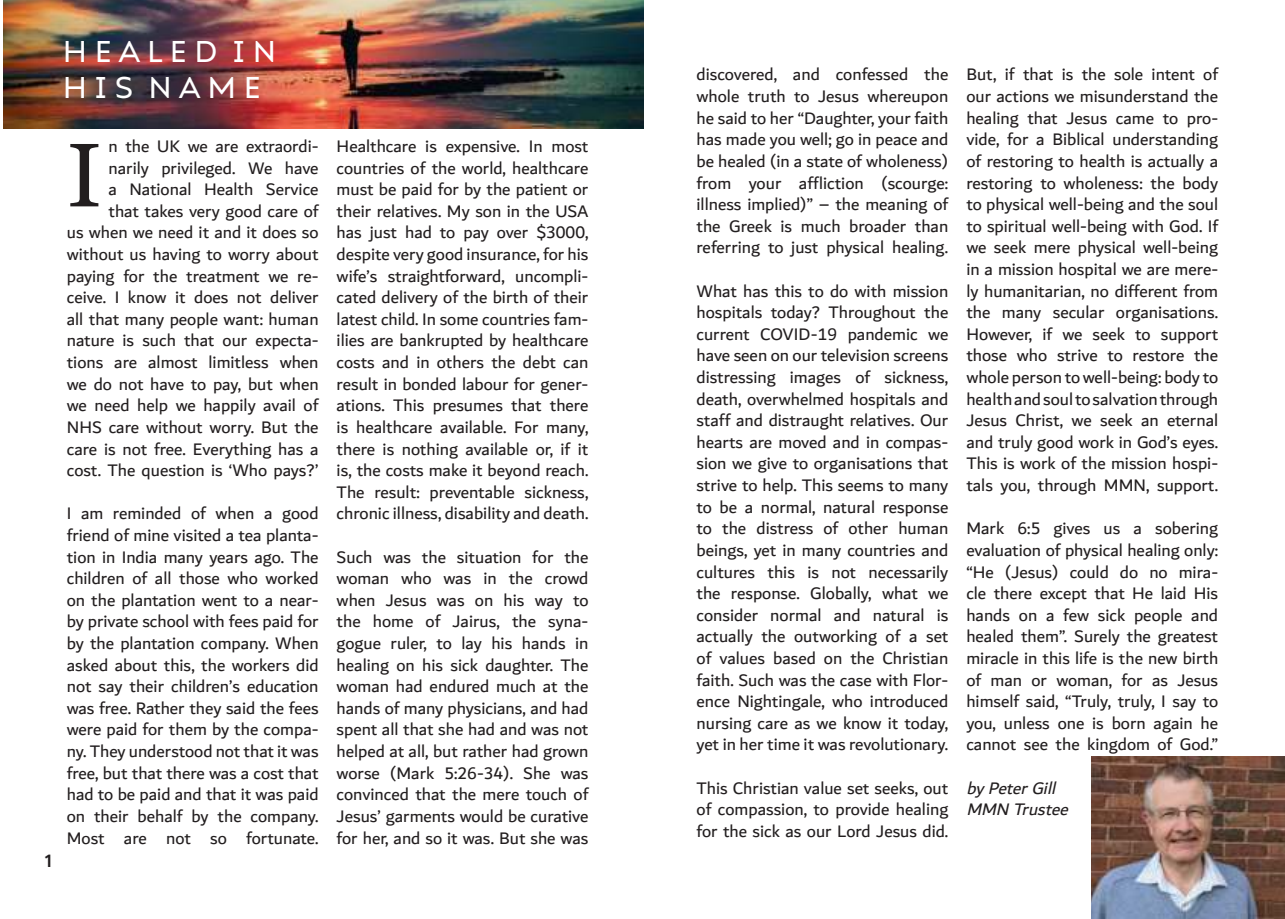
<style>
.page{position:relative;width:1285px;height:919px;background:#fff}
.page>*{position:absolute;margin:0;border:0;box-sizing:border-box;transform-origin:0 0}
.t1{font:90px "Georgia Pro";color:#221e1f}
.t2{font:30px/36px "Ariana Pro";color:#fff}
.t3{font:18px/21.6px "Dubai";color:#221e1f;text-align:justify}
.t4{font:italic 18px/21.6px "Dubai";color:#221e1f}
.t5{font:600 18px "Metropolis";color:#221e1f}
</style>
<div class="page">
<img style="left:3px;top:0;width:641px;height:128px">
<img style="left:1091px;top:756px;width:193px;height:162px">
<h2 class="t2" style="left:63px;top:36px;width:215px">H E A L E D I N<br>H I S N A M E</h2>
<p class="t5" style="left:45px;top:852px;width:9px">1</p>
<p class="t3" style="left:67px;top:136px;width:253px;text-align:right">n the UK we are extraordi&shy;narily privileged. We have<br>a National Health Service<br>that takes very good care of<br>us when we need it and it does so without us having to worry about paying for the treatment we re&shy;ceive. I know it does not deliver all that many people want: human nature is such that our expecta&shy;tions are almost limitless when we do not have to pay, but when we need help we happily avail of<br>NHS care without worry. But the care is not free. Everything has a cost. The question is ‘Who pays?’</p>
<p class="t3" style="left:67px;top:503px;width:253px">I am reminded of when a good friend of mine visited a tea planta&shy;tion in India many years ago. The children of all those who worked on the plantation went to a near&shy;by private school with fees paid for by the plantation company. When asked about this, the workers did not say their children’s education was free. Rather they said the fees were paid for them by the compa&shy;ny. They understood not that it was free, but that there was a cost that had to be paid and that it was paid on their behalf by the company.<br>Most are not so fortunate.</p>
<h1 class="t1" style="left:67px;top:138px;width:37px">I</h1>
<p class="t3" style="left:336px;top:136px;width:253px">Healthcare is expensive. In most countries of the world, healthcare must be paid for by the patient or their relatives. My son in the USA has just had to pay over $3000, despite very good insurance, for his wife’s straightforward, uncompli&shy;cated delivery of the birth of their latest child. In some countries fam&shy;ilies are bankrupted by healthcare costs and in others the debt can result in bonded labour for gener&shy;ations. This presumes that there is healthcare available. For many, there is nothing available or, if it is, the costs make it beyond reach.<br>The result: preventable sickness, chronic illness, disability and death.</p>
<p class="t3" style="left:336px;top:546px;width:253px">Such was the situation for the woman who was in the crowd when Jesus was on his way to the home of Jairus, the syna&shy;gogue ruler, to lay his hands in healing on his sick daughter. The woman had endured much at the hands of many physicians, and had spent all that she had and was not helped at all, but rather had grown worse (Mark 5:26-34). She was convinced that the mere touch of Jesus’ garments would be curative for her, and so it was. But she was</p>
<p class="t3" style="left:696px;top:64px;width:253px">discovered, and confessed the whole truth to Jesus whereupon he said to her “Daughter, your faith has made you well; go in peace and be healed (in a state of wholeness) from your affliction (scourge: illness implied)” – the meaning of the Greek is much broader than referring to just physical healing.</p>
<p class="t3" style="left:696px;top:280px;width:253px">What has this to do with mission hospitals today? Throughout the current COVID-19 pandemic we have seen on our television screens distressing images of sickness, death, overwhelmed hospitals and staff and distraught relatives. Our hearts are moved and in compas&shy;sion we give to organisations that strive to help. This seems to many to be a normal, natural response to the distress of other human beings, yet in many countries and cultures this is not necessarily the response. Globally, what we consider normal and natural is actually the outworking of a set of values based on the Christian faith. Such was the case with Flor&shy;ence Nightingale, who introduced nursing care as we know it today, yet in her time it was revolutionary.</p>
<p class="t3" style="left:696px;top:777px;width:253px">This Christian value set seeks, out of compassion, to provide healing for the sick as our Lord Jesus did.</p>
<p class="t3" style="left:966px;top:64px;width:253px">But, if that is the sole intent of our actions we misunderstand the healing that Jesus came to pro&shy;vide, for a Biblical understanding of restoring to health is actually a restoring to wholeness: the body to physical well-being and the soul to spiritual well-being with God. If we seek mere physical well-being in a mission hospital we are mere&shy;ly humanitarian, no different from the many secular organisations.<br>However, if we seek to support those who strive to restore the whole person to well-being: body to health and soul to salvation through Jesus Christ, we seek an eternal and truly good work in God’s eyes.<br>This is work of the mission hospi&shy;tals you, through MMN, support.</p>
<p class="t3" style="left:966px;top:518px;width:253px">Mark 6:5 gives us a sobering evaluation of physical healing only: “He (Jesus) could do no mira&shy;cle there except that He laid His hands on a few sick people and healed them”. Surely the greatest miracle in this life is the new birth of man or woman, for as Jesus himself said, “Truly, truly, I say to you, unless one is born again he cannot see the kingdom of God.”</p>
<p class="t4" style="left:966px;top:777px;width:107px">by PeterGill<br>MMN Trustee</p>
</div>
